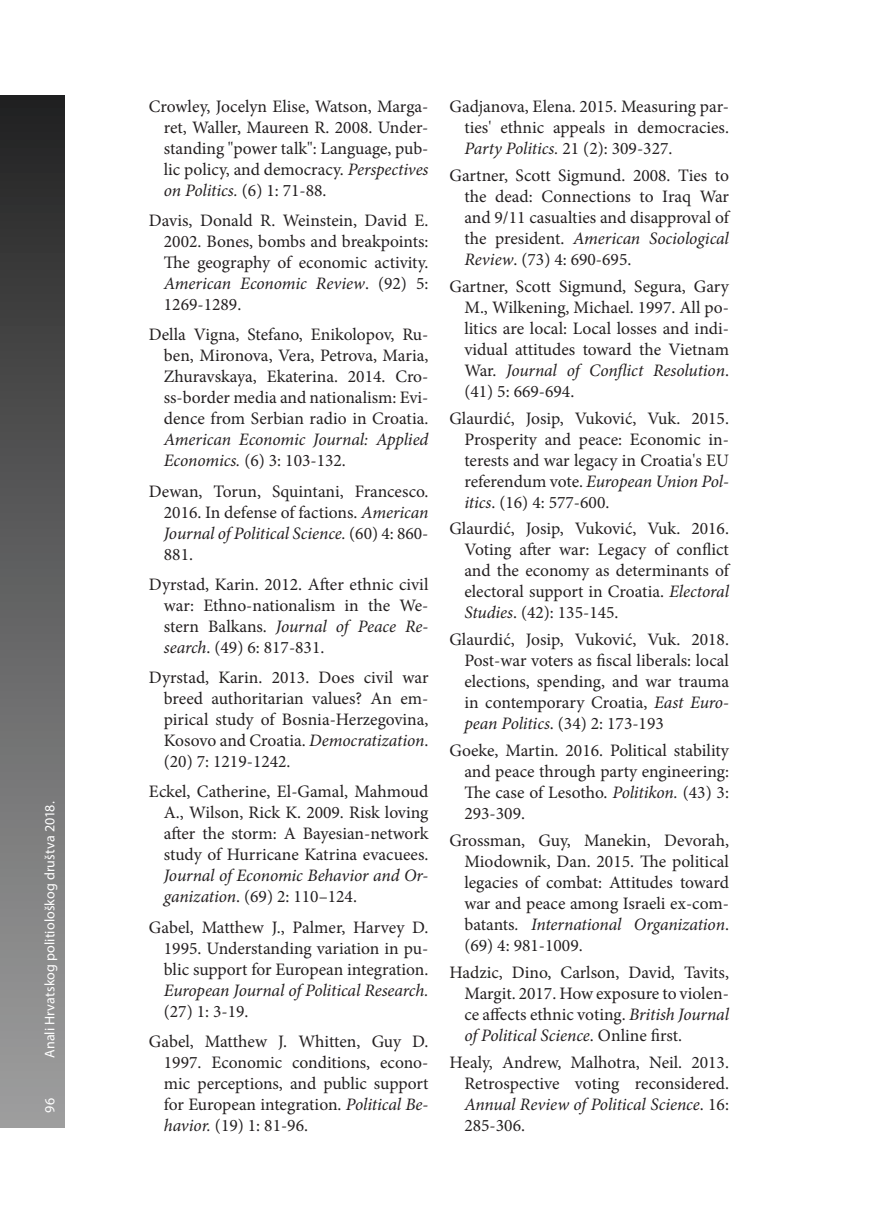
<style>
.page{position:relative;width:878px;height:1230px;background:#fff}
.page>*{position:absolute;margin:0;border:0;box-sizing:border-box;transform-origin:0 0}
.t1{font:17.5px/21px "Minion Pro";color:#231f20;text-align:justify}
.t2{font:italic 17.5px/21px "Minion Pro";letter-spacing:-.01em;color:#231f20}
.t3{font:14px "Myriad Pro";letter-spacing:.005em;color:#fff}
.s1{font-style:italic}
.s2{font-style:normal}
</style>
<div class="page">
<div style="left:0;top:95px;width:64px;height:1032px;background:linear-gradient(to bottom,#242425,#a1a1a2)"></div>
<p class="t3" style="left:41px;top:1057px;width:258px;rotate:-90deg">Anali Hrvatskog politiološkog društva 2018.</p>
<p class="t3" style="left:41px;top:1112px;width:16px;rotate:-90deg">96</p>
<p class="t1" style="left:164px;top:96px;width:266px;text-indent:-15px">Crowley, Jocelyn Elise, Watson, Marga&shy;ret, Waller, Maureen R. 2008. Under&shy;standing "power talk": Language, pub&shy;lic policy, and democracy. <span class="s1">Perspectives on Politics.</span> (6) 1: 71-88.</p>
<p class="t1" style="left:164px;top:210px;width:266px;text-indent:-15px">Davis, Donald R. Weinstein, David E.<br>2002. Bones, bombs and breakpoints:<br>The geography of economic activity.<br><span class="s1">American Economic Review</span>. (92) 5:<br>1269-1289.</p>
<p class="t1" style="left:164px;top:324px;width:266px;text-indent:-15px">Della Vigna, Stefano, Enikolopov, Ru&shy;ben, Mironova, Vera, Petrova, Maria, Zhuravskaya, Ekaterina. 2014. Cro&shy;ss-border media and nationalism: Evi&shy;dence from Serbian radio in Croatia.</p>
<p class="t2" style="left:164px;top:429px;width:266px">American Economic Journal: Applied<br>Economics. <span class="s2">(6) 3: 103-132.</span></p>
<p class="t1" style="left:164px;top:480px;width:266px;text-indent:-15px">Dewan, Torun, Squintani, Francesco.<br>2016. In defense of factions. <span class="s1">American Journal of Political Science.</span> (60) 4: 860- 881.</p>
<p class="t1" style="left:164px;top:574px;width:266px;text-indent:-15px">Dyrstad, Karin. 2012. After ethnic civil war: Ethno-nationalism in the We&shy;stern Balkans. <span class="s1">Journal of Peace Re&shy;search</span>. (49) 6: 817-831.</p>
<p class="t1" style="left:164px;top:667px;width:266px;text-indent:-15px">Dyrstad, Karin. 2013. Does civil war breed authoritarian values? An em&shy;pirical study of Bosnia-Herzegovina, Kosovo and Croatia. <span class="s1">Democratization</span>. (20) 7: 1219-1242.</p>
<p class="t1" style="left:164px;top:781px;width:266px;text-indent:-15px">Eckel, Catherine, El-Gamal, Mahmoud A., Wilson, Rick K. 2009. Risk loving after the storm: A Bayesian-network study of Hurricane Katrina evacuees.</p>
<p class="t2" style="left:164px;top:865px;width:266px">Journal of Economic Behavior and Or&shy;ganization<span class="s2">. (69) 2: 110–124.</span></p>
<p class="t1" style="left:164px;top:916px;width:266px;text-indent:-15px">Gabel, Matthew J., Palmer, Harvey D.<br>1995. Understanding variation in pu&shy;blic support for European integration.</p>
<p class="t2" style="left:164px;top:979px;width:266px">European Journal of Political Research.</p>
<p class="t1" style="left:149px;top:995px;width:281px;line-height:30.1px;text-indent:15px">(27) 1: 3-19.<br>Gabel, Matthew J. Whitten, Guy D.</p>
<p class="t1" style="left:164px;top:1051px;width:266px">1997. Economic conditions, econo&shy;mic perceptions, and public support for European integration. <span class="s1">Political Be&shy;havior.</span> (19) 1: 81-96.</p>
<p class="t1" style="left:464px;top:96px;width:266px;text-indent:-15px">Gadjanova, Elena. 2015. Measuring par&shy;ties' ethnic appeals in democracies.<br><span class="s1">Party Politics.</span> 21 (2): 309-327.</p>
<p class="t1" style="left:464px;top:165px;width:266px;text-indent:-15px">Gartner, Scott Sigmund. 2008. Ties to the dead: Connections to Iraq War and 9/11 casualties and disapproval of the president. <span class="s1">American Sociological Review</span>. (73) 4: 690-695.</p>
<p class="t1" style="left:464px;top:276px;width:266px;text-indent:-15px">Gartner, Scott Sigmund, Segura, Gary M., Wilkening, Michael. 1997. All po&shy;litics are local: Local losses and indi&shy;vidual attitudes toward the Vietnam War. <span class="s1">Journal of Conflict Resolution</span>. (41) 5: 669-694.</p>
<p class="t1" style="left:464px;top:407px;width:266px;text-indent:-15px">Glaurdić, Josip, Vuković, Vuk. 2015.<br>Prosperity and peace: Economic in&shy;terests and war legacy in Croatia's EU referendum vote. <span class="s1">European Union Pol&shy;itics</span>. (16) 4: 577-600.</p>
<p class="t1" style="left:464px;top:518px;width:266px;text-indent:-15px">Glaurdić, Josip, Vuković, Vuk. 2016.<br>Voting after war: Legacy of conflict and the economy as determinants of electoral support in Croatia. <span class="s1">Electoral Studies</span>. (42): 135-145.</p>
<p class="t1" style="left:464px;top:629px;width:266px;text-indent:-15px">Glaurdić, Josip, Vuković, Vuk. 2018.<br>Post-war voters as fiscal liberals: local elections, spending, and war trauma in contemporary Croatia, <span class="s1">East Euro&shy;pean Politics</span>. (34) 2: 173-193</p>
<p class="t1" style="left:464px;top:740px;width:266px;text-indent:-15px">Goeke, Martin. 2016. Political stability and peace through party engineering:<br>The case of Lesotho. <span class="s1">Politikon.</span> (43) 3:<br>293-309.</p>
<p class="t1" style="left:464px;top:829px;width:266px;text-indent:-15px">Grossman, Guy, Manekin, Devorah, Miodownik, Dan. 2015. The political legacies of combat: Attitudes toward war and peace among Israeli ex-com&shy;batants<span class="s1">. International Organization</span>. (69) 4: 981-1009.</p>
<p class="t1" style="left:464px;top:961px;width:266px;text-indent:-15px">Hadzic, Dino, Carlson, David, Tavits, Margit. 2017. How exposure to violen&shy;ce affects ethnic voting. <span class="s1">British Journal of Political Science</span>. Online first.</p>
<p class="t1" style="left:464px;top:1051px;width:266px;text-indent:-15px">Healy, Andrew, Malhotra, Neil. 2013.<br>Retrospective voting reconsidered.<br><span class="s1">Annual Review of Political Science</span>. 16:<br>285-306.</p>
</div>
